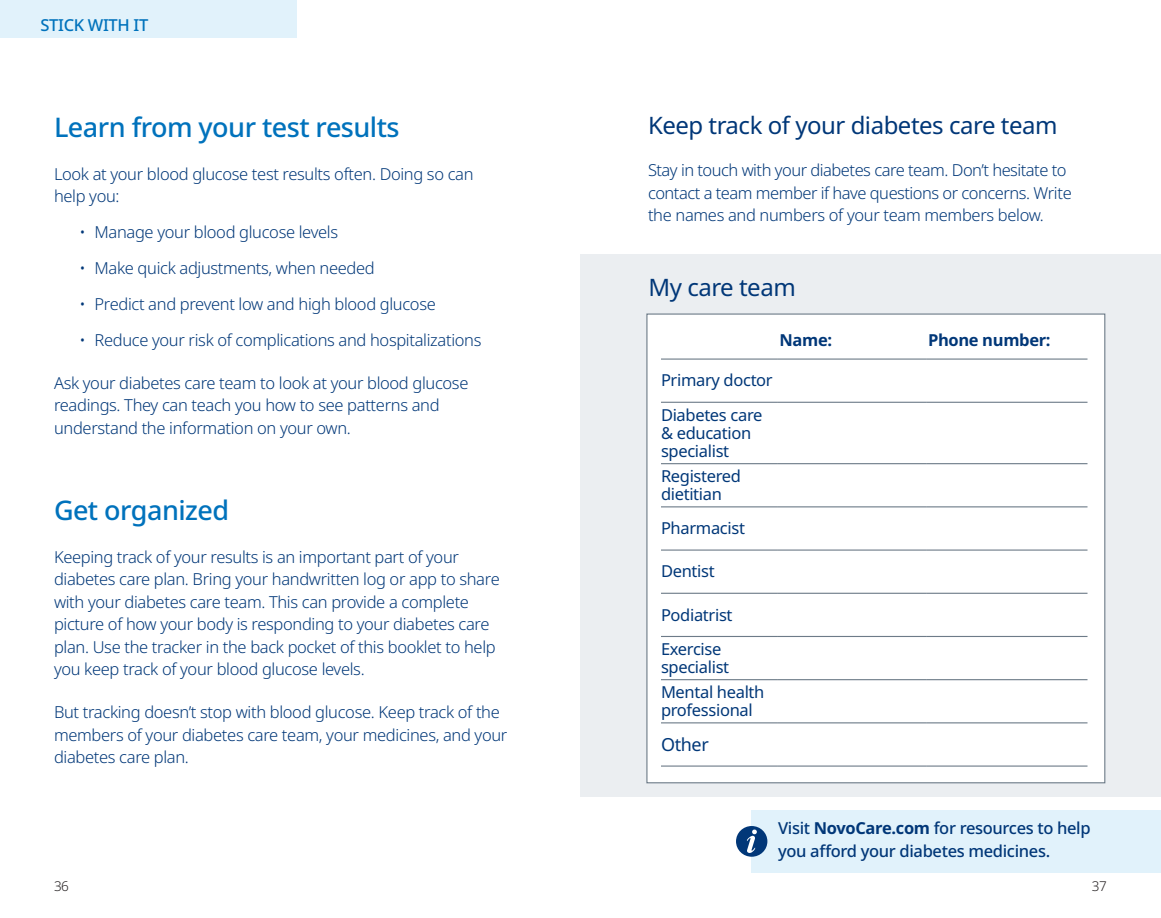
<style>
.page{position:relative;width:1161px;height:918px;background:#fff}
.page>*{position:absolute;margin:0;border:0;box-sizing:border-box;transform-origin:0 0}
.Headline{font:500 27px "Apis";letter-spacing:-.02em;color:#0072bc}
.Major_subhead{font:24px "Apis";letter-spacing:-.02em;color:#013778}
.chart_head{font:24px "Apis";letter-spacing:-.02em;color:#013778}
.t1{font:700 18px/22.5px "Apis";letter-spacing:-.02em;color:#013778}
.t2{font:18px "Apis";letter-spacing:-.02em;color:#013778}
.body_text{font:300 16.5px/22.5px "Apis";letter-spacing:-.02em;color:#013778}
.t3{font:16.5px/18px "Apis";letter-spacing:-.02em;color:#013778}
.t4{font:500 16.5px/22.5px "Apis";letter-spacing:-.02em;color:#013778}
.t5{font:700 16.5px "Apis";letter-spacing:-.02em;color:#013778}
.t6{font:500 16.5px "Apis";letter-spacing:-.02em;color:#0072bc}
.t7{font:300 13.5px "Apis";color:#231f20}
.s1{font-weight:700}
</style>
<div class="page">
<div style="left:0;top:0;width:297px;height:38px;background:#e1f2fb"></div>
<div style="left:580px;top:254px;width:581px;height:543px;background:#ebeef1"></div>
<div style="left:647px;top:314px;width:458px;height:469px;background:#fff"></div>
<hr style="left:661px;top:359px;width:116px;height:1px;background:#6d7b88">
<hr style="left:777px;top:359px;width:149px;height:1px;background:#6d7b88">
<hr style="left:926px;top:359px;width:162px;height:1px;background:#6d7b88">
<hr style="left:661px;top:402px;width:116px;height:1px;background:#6d7b88">
<hr style="left:777px;top:402px;width:149px;height:1px;background:#6d7b88">
<hr style="left:926px;top:402px;width:162px;height:1px;background:#6d7b88">
<hr style="left:661px;top:463px;width:116px;height:1px;background:#6d7b88">
<hr style="left:777px;top:463px;width:149px;height:1px;background:#6d7b88">
<hr style="left:926px;top:463px;width:162px;height:1px;background:#6d7b88">
<hr style="left:661px;top:506px;width:116px;height:1px;background:#6d7b88">
<hr style="left:777px;top:506px;width:149px;height:1px;background:#6d7b88">
<hr style="left:926px;top:506px;width:162px;height:1px;background:#6d7b88">
<hr style="left:661px;top:550px;width:116px;height:1px;background:#6d7b88">
<hr style="left:777px;top:550px;width:149px;height:1px;background:#6d7b88">
<hr style="left:926px;top:550px;width:162px;height:1px;background:#6d7b88">
<hr style="left:661px;top:593px;width:116px;height:1px;background:#6d7b88">
<hr style="left:777px;top:593px;width:149px;height:1px;background:#6d7b88">
<hr style="left:926px;top:593px;width:162px;height:1px;background:#6d7b88">
<hr style="left:661px;top:636px;width:116px;height:1px;background:#6d7b88">
<hr style="left:777px;top:636px;width:149px;height:1px;background:#6d7b88">
<hr style="left:926px;top:636px;width:162px;height:1px;background:#6d7b88">
<hr style="left:661px;top:679px;width:116px;height:1px;background:#6d7b88">
<hr style="left:777px;top:679px;width:149px;height:1px;background:#6d7b88">
<hr style="left:926px;top:679px;width:162px;height:1px;background:#6d7b88">
<hr style="left:661px;top:722px;width:116px;height:1px;background:#6d7b88">
<hr style="left:777px;top:722px;width:149px;height:1px;background:#6d7b88">
<hr style="left:926px;top:722px;width:162px;height:1px;background:#6d7b88">
<hr style="left:661px;top:766px;width:116px;height:1px;background:#6d7b88">
<hr style="left:777px;top:766px;width:149px;height:1px;background:#6d7b88">
<hr style="left:926px;top:766px;width:162px;height:1px;background:#6d7b88">
<div style="left:751px;top:810px;width:410px;height:63px;background:#e1f2fb"></div>
<div style="left:736px;top:826px;width:31px;height:31px;background:#013778;border-radius:50%"></div>
<svg style="left:747px;top:830px;width:10px;height:23px"></svg>
<p class="t6" style="left:40px;top:13px;width:109px">STICK WITH IT</p>
<p class="Headline" style="left:54px;top:108px;width:347px">Learn from your test results</p>
<p class="body_text" style="left:54px;top:163px;width:421px">Look at your blood glucose test results often. Doing so can help you:</p>
<p class="body_text" style="left:80px;top:221px;width:260px">• Manage your blood glucose levels</p>
<p class="body_text" style="left:80px;top:257px;width:297px">• Make quick adjustments, when needed</p>
<p class="body_text" style="left:80px;top:293px;width:358px">• Predict and prevent low and high blood glucose</p>
<p class="body_text" style="left:80px;top:329px;width:403px">• Reduce your risk of complications and hospitalizations</p>
<p class="body_text" style="left:54px;top:372px;width:416px">Ask your diabetes care team to look at your blood glucose readings. They can teach you how to see patterns and understand the information on your own.</p>
<p class="Headline" style="left:54px;top:491px;width:177px">Get organized</p>
<p class="body_text" style="left:54px;top:546px;width:447px">Keeping track of your results is an important part of your diabetes care plan. Bring your handwritten log or app to share with your diabetes care team. This can provide a complete picture of how your body is responding to your diabetes care plan. Use the tracker in the back pocket of this booklet to help you keep track of your blood glucose levels.</p>
<p class="body_text" style="left:54px;top:701px;width:455px">But tracking doesn’t stop with blood glucose. Keep track of the members of your diabetes care team, your medicines, and your diabetes care plan.</p>
<p class="Major_subhead" style="left:648px;top:108px;width:411px">Keep track of your diabetes care team</p>
<p class="body_text" style="left:648px;top:160px;width:425px">Stay in touch with your diabetes care team. Don’t hesitate to contact a team member if have questions or concerns. Write the names and numbers of your team members below.</p>
<p class="chart_head" style="left:649px;top:271px;width:149px">My care team</p>
<p class="t5" style="left:780px;top:328px;width:54px">Name:</p>
<p class="t5" style="left:928px;top:328px;width:124px">Phone number:</p>
<p class="t3" style="left:661px;top:372px;width:113px">Primary doctor</p>
<p class="t3" style="left:661px;top:406px;width:103px">Diabetes care &amp; education specialist</p>
<p class="t3" style="left:661px;top:467px;width:82px">Registered dietitian</p>
<p class="t3" style="left:661px;top:520px;width:86px">Pharmacist</p>
<p class="t3" style="left:661px;top:563px;width:55px">Dentist</p>
<p class="t3" style="left:661px;top:606px;width:73px">Podiatrist</p>
<p class="t3" style="left:661px;top:640px;width:70px">Exercise specialist</p>
<p class="t3" style="left:661px;top:683px;width:105px">Mental health professional</p>
<p class="t2" style="left:661px;top:732px;width:49px">Other</p>
<p class="t4" style="left:778px;top:818px;width:314px">Visit <span class="s1">NovoCare.com</span> for resources to help you afford your diabetes medicines.</p>
<p class="t1" style="left:797px;top:822px;width:293px">Visit NovoCare.com to learn more about living with diabetes.</p>
<p class="t7" style="left:54px;top:877px;width:17px">36</p>
<p class="t7" style="left:1092px;top:877px;width:17px">37</p>
</div>
